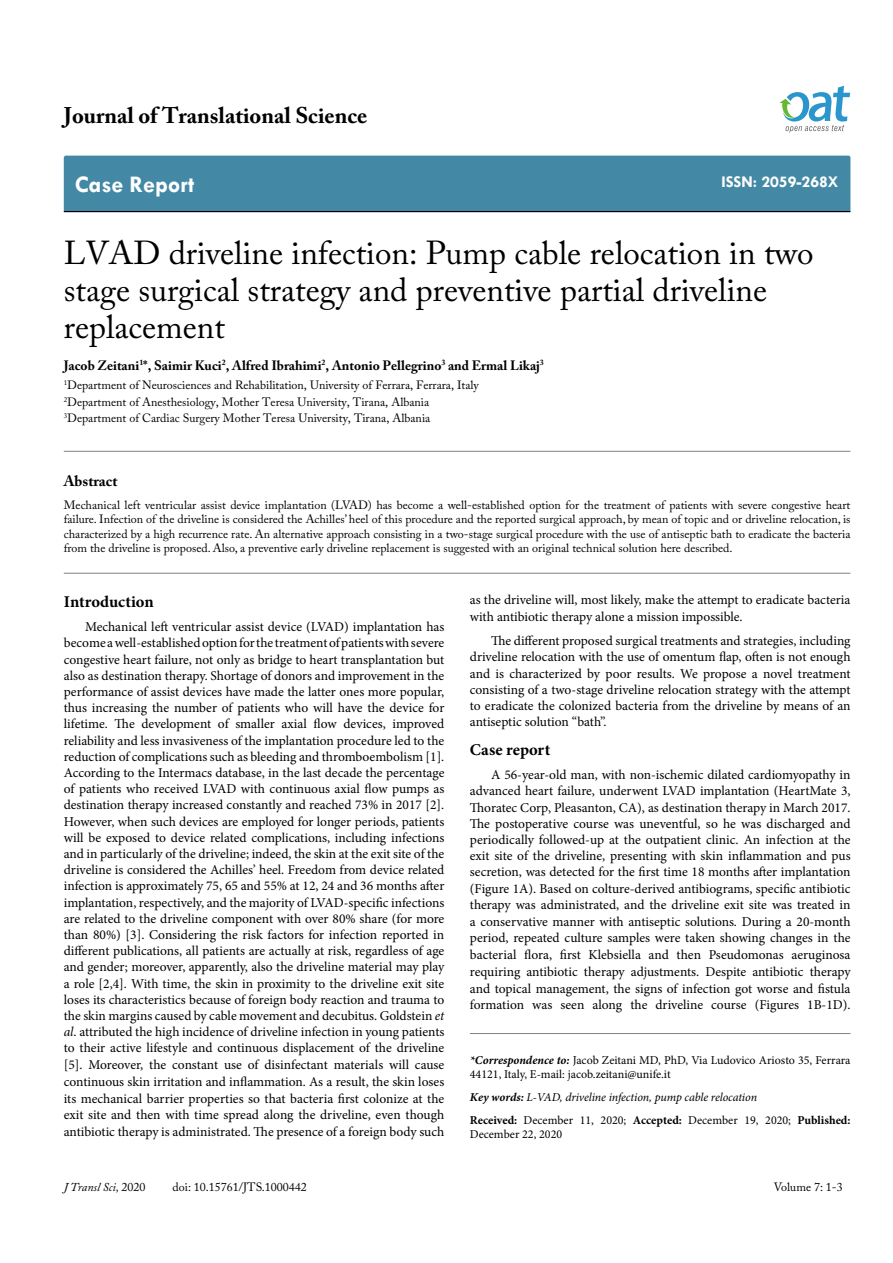
<style>
.page{position:relative;width:893px;height:1263px;background:#fff}
.page>*{position:absolute;margin:0;border:0;box-sizing:border-box;transform-origin:0 0}
.t1{font:33px/37.5px "Adobe Caslon Pro";color:#000}
.t2{font:700 24px "Tw Cen";color:#fff}
.t3{font:700 22.5px "Adobe Caslon Pro";color:#000}
.t4{font:700 16.5px "Minion Pro";letter-spacing:.005em;color:#000}
.t5{font:700 16.5px "Tw Cen";color:#fff}
.t6{font:700 15px "Adobe Caslon Pro";color:#000}
.t7{font:13.5px/16.4px "Minion Pro";color:#000;text-align:justify}
.t8{font:700 13.5px "Adobe Caslon Pro";color:#000}
.t9{font:12px/14.4px "Adobe Caslon Pro";color:#000}
.t10{font:12px/14.4px "Minion Pro";color:#000}
.t11{font:italic 12px/23px "Minion Pro";letter-spacing:-.01em;color:#000}
.t12{font:italic 12px "Adobe Caslon Pro";color:#000}
.s1{font-style:italic}
.s2{font-weight:700;font-style:italic}
.s3{font-weight:700}
.s4{font-weight:700;font-style:normal}
.s5{font-style:normal}
</style>
<div class="page">
<div style="left:64px;top:156px;width:786px;height:55px;background:#4389a5"></div>
<hr style="left:64px;top:211px;width:786px;height:1px;background:#000">
<svg style="left:779px;top:86px;width:71px;height:47px"></svg>
<hr style="left:470px;top:1033px;width:380px;height:1px;background:#808285">
<hr style="left:64px;top:451px;width:786px;height:1px;background:#808285">
<hr style="left:64px;top:573px;width:786px;height:1px;background:#808285">
<h3 class="t3" style="left:64px;top:102px;width:305px">Journal of Translational Science</h3>
<h2 class="t2" style="left:75px;top:170px;width:121px">Case Report</h2>
<p class="t5" style="left:721px;top:172px;width:119px">ISSN: 2059-268X</p>
<h1 class="t1" style="left:64px;top:233px;width:751px">LVAD driveline infection: Pump cable relocation in two stage surgical strategy and preventive partial driveline replacement</h1>
<p class="t8" style="left:64px;top:357px;width:481px">Jacob Zeitani<sup>1</sup>*, Saimir Kuci<sup>2</sup>, Alfred Ibrahimi<sup>2</sup>, Antonio Pellegrino<sup>3</sup> and Ermal Likaj<sup>3</sup></p>
<p class="t9" style="left:64px;top:377px;width:417px;line-height:16.6px"><sup>1</sup>Department of Neurosciences and Rehabilitation, University of Ferrara, Ferrara, Italy<br><sup>2</sup>Department of Anesthesiology, Mother Teresa University, Tirana, Albania<br><sup>3</sup>Department of Cardiac Surgery Mother Teresa University, Tirana, Albania</p>
<p class="t6" style="left:64px;top:472px;width:55px">Abstract</p>
<p class="t9" style="left:64px;top:497px;width:788px;text-align:justify">Mechanical left ventricular assist device implantation (LVAD) has become a well-established option for the treatment of patients with severe congestive heart failure. Infection of the driveline is considered the Achilles’ heel of this procedure and the reported surgical approach, by mean of topic and or driveline relocation, is characterized by a high recurrence rate. An alternative approach consisting in a two-stage surgical procedure with the use of antiseptic bath to eradicate the bacteria from the driveline is proposed. Also, a preventive early driveline replacement is suggested with an original technical solution here described.</p>
<p class="t7" style="left:470px;top:592px;width:382px">as the driveline will, most likely, make the attempt to eradicate bacteria with antibiotic therapy alone a mission impossible.</p>
<p class="t7" style="left:470px;top:633px;width:382px;text-indent:21px">The different proposed surgical treatments and strategies, including driveline relocation with the use of omentum flap, often is not enough and is characterized by poor results. We propose a novel treatment consisting of a two-stage driveline relocation strategy with the attempt to eradicate the colonized bacteria from the driveline by means of an antiseptic solution “bath”.</p>
<p class="t4" style="left:470px;top:738px;width:82px">Case report</p>
<p class="t7" style="left:470px;top:767px;width:382px;text-indent:21px">A 56-year-old man, with non-ischemic dilated cardiomyopathy in advanced heart failure, underwent LVAD implantation (HeartMate 3, Thoratec Corp, Pleasanton, CA), as destination therapy in March 2017.<br>The postoperative course was uneventful, so he was discharged and periodically followed-up at the outpatient clinic. An infection at the exit site of the driveline, presenting with skin inflammation and pus secretion, was detected for the first time 18 months after implantation (Figure 1A). Based on colture-derived antibiograms, specific antibiotic therapy was administrated, and the driveline exit site was treated in a conservative manner with antiseptic solutions. During a 20-month period, repeated culture samples were taken showing changes in the bacterial flora, first Klebsiella and then Pseudomonas aeruginosa requiring antibiotic therapy adjustments. Despite antibiotic therapy and topical management, the signs of infection got worse and fistula formation was seen along the driveline course (Figures 1B-1D).</p>
<p class="t4" style="left:64px;top:590px;width:91px">Introduction</p>
<p class="t7" style="left:64px;top:619px;width:382px;text-indent:21px">Mechanical left ventricular assist device (LVAD) implantation has become a well-established option for the treatment of patients with severe congestive heart failure, not only as bridge to heart transplantation but also as destination therapy. Shortage of donors and improvement in the performance of assist devices have made the latter ones more popular, thus increasing the number of patients who will have the device for lifetime. The development of smaller axial flow devices, improved reliability and less invasiveness of the implantation procedure led to the reduction of complications such as bleeding and thromboembolism [1].<br>According to the Intermacs database, in the last decade the percentage of patients who received LVAD with continuous axial flow pumps as destination therapy increased constantly and reached 73% in 2017 [2].<br>However, when such devices are employed for longer periods, patients will be exposed to device related complications, including infections and in particularly of the driveline; indeed, the skin at the exit site of the driveline is considered the Achilles’ heel. Freedom from device related infection is approximately 75, 65 and 55% at 12, 24 and 36 months after implantation, respectively, and the majority of LVAD-specific infections are related to the driveline component with over 80% share (for more than 80%) [3]. Considering the risk factors for infection reported in different publications, all patients are actually at risk, regardless of age and gender; moreover, apparently, also the driveline material may play a role [2,4]. With time, the skin in proximity to the driveline exit site loses its characteristics because of foreign body reaction and trauma to the skin margins caused by cable movement and decubitus. Goldstein <span class="s1">et al</span>. attributed the high incidence of driveline infection in young patients to their active lifestyle and continuous displacement of the driveline [5]. Moreover, the constant use of disinfectant materials will cause continuous skin irritation and inflammation. As a result, the skin loses its mechanical barrier properties so that bacteria first colonize at the exit site and then with time spread along the driveline, even though antibiotic therapy is administrated. The presence of a foreign body such</p>
<p class="t10" style="left:470px;top:1052px;width:382px"><span class="s2">*Correspondence to:</span> Jacob Zeitani MD, PhD, Via Ludovico Ariosto 35, Ferrara<br>44121, Italy, E-mail: jacob.zeitani@unife.it</p>
<p class="t11" style="left:470px;top:1085px;width:382px"><span class="s3">Key words:</span> L-VAD, driveline infection, pump cable relocation<br><span class="s4">Received:</span> <span class="s5">December 11, 2020;</span> <span class="s4">Accepted:</span> <span class="s5">December 19, 2020;</span> <span class="s4">Published:</span></p>
<p class="t10" style="left:470px;top:1127px;width:94px">December 22, 2020</p>
<p class="t12" style="left:64px;top:1180px;width:83px">J Transl Sci, <span class="s5">2020</span></p>
<p class="t9" style="left:173px;top:1180px;width:136px">doi: 10.15761/JTS.1000442</p>
<p class="t9" style="left:774px;top:1180px;width:71px">Volume 7: 1-3</p>
</div>
